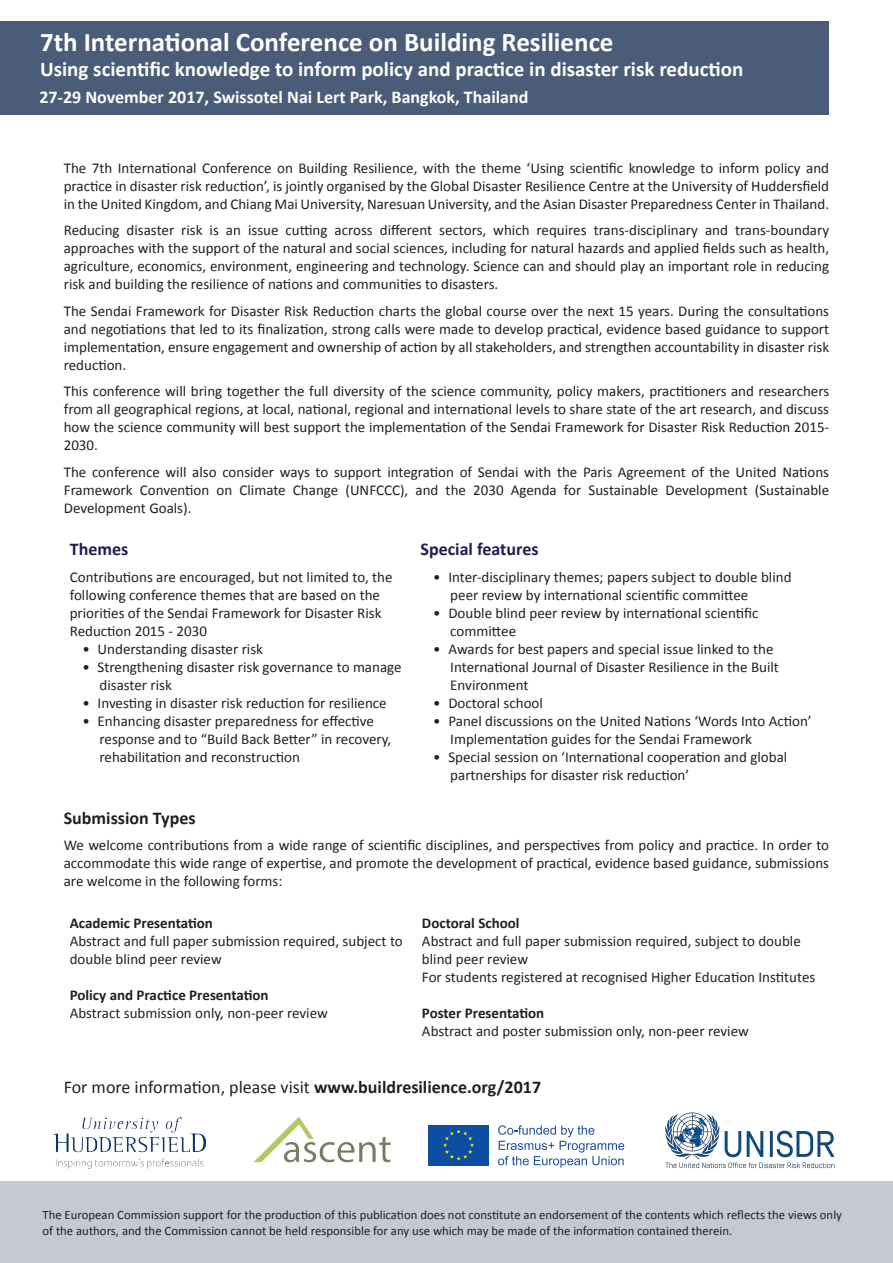
<style>
.page{position:relative;width:893px;height:1263px;background:#fff}
.page>*{position:absolute;margin:0;border:0;box-sizing:border-box;transform-origin:0 0}
.t1{font:700 27px "Calibri";color:#fff}
.t2{font:700 21px "Calibri";color:#fff}
.t3{font:18px "Calibri";color:#231f20}
.t4{font:700 18px "Calibri";color:#fff}
.t5{font:700 18px "Calibri";color:#261a50}
.t6{font:700 18px "Calibri";color:#231f20}
.t7{font:15px/18px "Calibri";color:#231f20}
.t8{font:700 15px "Calibri";color:#231f20}
.t9{font:12.75px/15.3px "Calibri";color:#231f20}
.s1{font-weight:700}
</style>
<div class="page">
<div style="left:0;top:21px;width:829px;height:94px;background:#4a5c77"></div>
<div style="left:0;top:1181px;width:893px;height:82px;background:#c4c9d2"></div>
<img style="left:665px;top:1112px;width:169px;height:57px">
<img style="left:253px;top:1117px;width:138px;height:46px">
<img style="left:53px;top:1118px;width:152px;height:50px">
<div style="left:428px;top:1125px;width:61px;height:40px;background:#0d4da1"></div>
<svg style="left:443px;top:1129px;width:31px;height:31px"></svg>
<svg style="left:498px;top:1125px;width:126px;height:43px"></svg>
<p class="t1" style="left:40px;top:25px;width:575px">7th International Conference on Building Resilience</p>
<p class="t2" style="left:40px;top:56px;width:705px">Using scientific knowledge to inform policy and practice in disaster risk reduction</p>
<p class="t4" style="left:39px;top:85px;width:491px">27-29 November 2017, Swissotel Nai Lert Park, Bangkok, Thailand</p>
<p class="t7" style="left:64px;top:158px;width:767px;text-align:justify">The 7th International Conference on Building Resilience, with the theme ‘Using scientific knowledge to inform policy and practice in disaster risk reduction’, is jointly organised by the Global Disaster Resilience Centre at the University of Huddersfield in the United Kingdom, and Chiang Mai University, Naresuan University, and the Asian Disaster Preparedness Center in Thailand.</p>
<p class="t7" style="left:64px;top:221px;width:767px;text-align:justify">Reducing disaster risk is an issue cutting across different sectors, which requires trans-disciplinary and trans-boundary approaches with the support of the natural and social sciences, including for natural hazards and applied fields such as health, agriculture, economics, environment, engineering and technology. Science can and should play an important role in reducing risk and building the resilience of nations and communities to disasters.</p>
<p class="t7" style="left:64px;top:301px;width:767px;text-align:justify">The Sendai Framework for Disaster Risk Reduction charts the global course over the next 15 years. During the consultations and negotiations that led to its finalization, strong calls were made to develop practical, evidence based guidance to support implementation, ensure engagement and ownership of action by all stakeholders, and strengthen accountability in disaster risk reduction.</p>
<p class="t7" style="left:64px;top:382px;width:767px;text-align:justify">This conference will bring together the full diversity of the science community, policy makers, practitioners and researchers from all geographical regions, at local, national, regional and international levels to share state of the art research, and discuss how the science community will best support the implementation of the Sendai Framework for Disaster Risk Reduction 2015- 2030.</p>
<p class="t7" style="left:64px;top:462px;width:767px;text-align:justify">The conference will also consider ways to support integration of Sendai with the Paris Agreement of the United Nations Framework Convention on Climate Change (UNFCCC), and the 2030 Agenda for Sustainable Development (Sustainable Development Goals).</p>
<p class="t5" style="left:70px;top:538px;width:60px">Themes</p>
<p class="t7" style="left:70px;top:567px;width:324px">Contributions are encouraged, but not limited to, the following conference themes that are based on the priorities of the Sendai Framework for Disaster Risk Reduction 2015 - 2030</p>
<p class="t7" style="left:83px;top:639px;width:182px">• Understanding disaster risk</p>
<p class="t7" style="left:100px;top:657px;width:304px;text-indent:-17px">• Strengthening disaster risk governance to manage disaster risk</p>
<p class="t7" style="left:83px;top:693px;width:306px">• Investing in disaster risk reduction for resilience</p>
<p class="t7" style="left:100px;top:711px;width:293px;text-indent:-17px">• Enhancing disaster preparedness for effective response and to “Build Back Better” in recovery, rehabilitation and reconstruction</p>
<p class="t5" style="left:421px;top:538px;width:120px">Special features</p>
<p class="t7" style="left:450px;top:567px;width:343px;text-indent:-17px">• Inter-disciplinary themes; papers subject to double blind peer review by international scientific committee</p>
<p class="t7" style="left:450px;top:603px;width:310px;text-indent:-17px">• Double blind peer review by international scientific committee</p>
<p class="t7" style="left:450px;top:639px;width:330px;text-indent:-17px">• Awards for best papers and special issue linked to the<br>International Journal of Disaster Resilience in the Built<br>Environment</p>
<p class="t7" style="left:433px;top:693px;width:111px">• Doctoral school</p>
<p class="t7" style="left:450px;top:711px;width:363px;text-indent:-17px">• Panel discussions on the United Nations ‘Words Into Action’<br>Implementation guides for the Sendai Framework</p>
<p class="t7" style="left:450px;top:747px;width:338px;text-indent:-17px">• Special session on ‘International cooperation and global partnerships for disaster risk reduction’</p>
<p class="t6" style="left:64px;top:807px;width:133px">Submission Types</p>
<p class="t7" style="left:64px;top:836px;width:767px;text-align:justify">We welcome contributions from a wide range of scientific disciplines, and perspectives from policy and practice. In order to accommodate this wide range of expertise, and promote the development of practical, evidence based guidance, submissions are welcome in the following forms:</p>
<p class="t8" style="left:70px;top:913px;width:145px">Academic Presentation</p>
<p class="t7" style="left:70px;top:931px;width:335px">Abstract and full paper submission required, subject to double blind peer review</p>
<p class="t8" style="left:70px;top:985px;width:200px">Policy and Practice Presentation</p>
<p class="t7" style="left:70px;top:1003px;width:260px">Abstract submission only, non-peer review</p>
<p class="t8" style="left:422px;top:913px;width:99px">Doctoral School</p>
<p class="t7" style="left:422px;top:931px;width:380px">Abstract and full paper submission required, subject to double blind peer review</p>
<p class="t7" style="left:422px;top:967px;width:395px">For students registered at recognised Higher Education Institutes</p>
<p class="t8" style="left:422px;top:1003px;width:124px">Poster Presentation</p>
<p class="t7" style="left:422px;top:1021px;width:328px">Abstract and poster submission only, non-peer review</p>
<p class="t3" style="left:64px;top:1076px;width:479px">For more information, please visit <span class="s1">www.buildresilience.org/2017</span></p>
<p class="t9" style="left:43px;top:1207px;width:801px">The European Commission support for the production of this publication does not constitute an endorsement of the contents which reflects the views only of the authors, and the Commission cannot be held responsible for any use which may be made of the information contained therein.</p>
</div>
